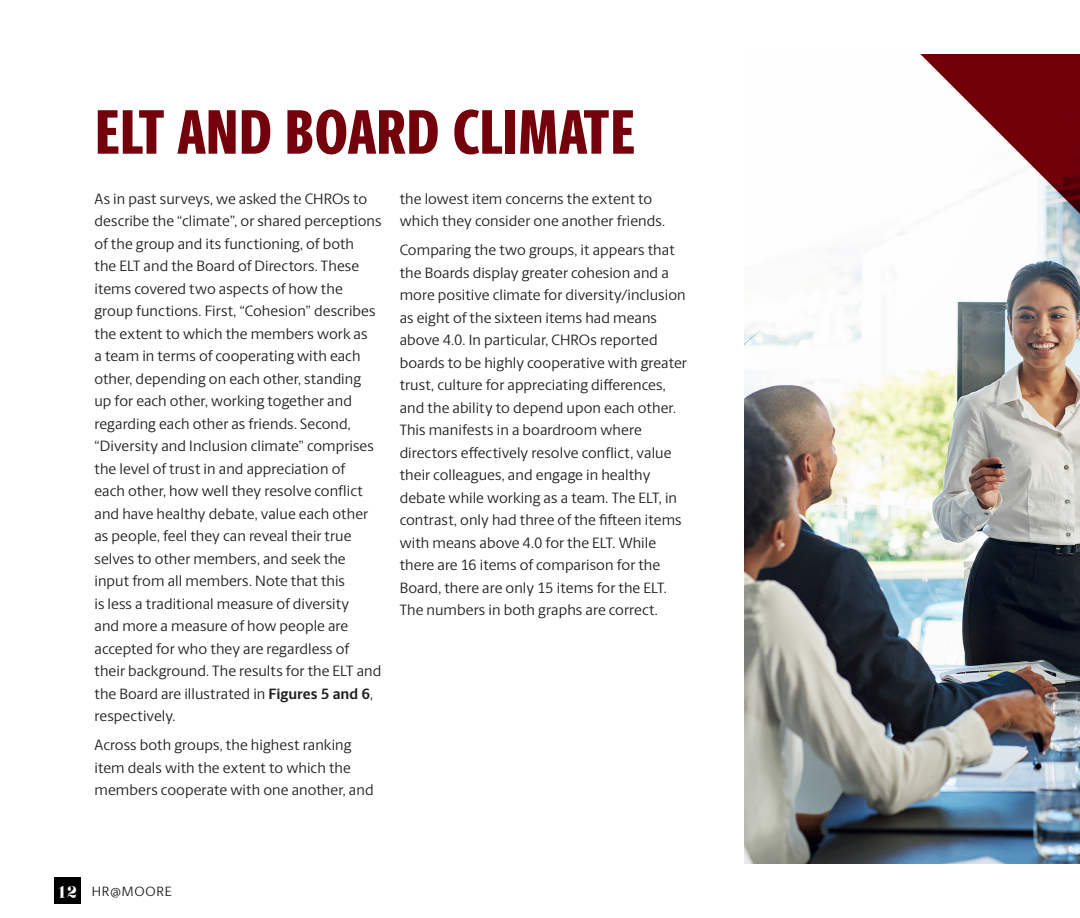
<style>
.page{position:relative;width:1080px;height:918px;background:#fff}
.page>*{position:absolute;margin:0;border:0;box-sizing:border-box;transform-origin:0 0}
.t1{font:800 63px "Berlingske Sans X Cn";letter-spacing:.01em;color:#73000a}
.t2{font:15px/22.5px "Berlingske Sans";letter-spacing:.005em;color:#231f20}
.t3{font:13.5px "Berlingske Sans";letter-spacing:.06em;color:#231f20}
.s1{font-weight:700}
.s2{font-family:"Karlie Extras";font-size:15px;color:#fff}
</style>
<div class="page">
<div style="left:54px;top:878px;width:27px;height:26px;background:#000"></div>
<img style="left:744px;top:216px;width:336px;height:648px">
<svg style="left:920px;top:54px;width:160px;height:162px"></svg>
<p class="t1" style="left:96px;top:85px;width:540px">ELT AND BOARD CLIMATE</p>
<p class="t2" style="left:94px;top:187px;width:289px">As in past surveys, we asked the CHROs to describe the “climate”, or shared perceptions of the group and its functioning, of both<br>the ELT and the Board of Directors. These items covered two aspects of how the group functions. First, “Cohesion” describes the extent to which the members work as<br>a team in terms of cooperating with each other, depending on each other, standing up for each other, working together and regarding each other as friends. Second, “Diversity and Inclusion climate” comprises the level of trust in and appreciation of<br>each other, how well they resolve conflict and have healthy debate, value each other as people, feel they can reveal their true selves to other members, and seek the input from all members. Note that this<br>is less a traditional measure of diversity<br>and more a measure of how people are accepted for who they are regardless of their background. The results for the ELT and the Board are illustrated in <span class="s1">Figures 5 and 6</span>, respectively.</p>
<p class="t2" style="left:94px;top:733px;width:281px">Across both groups, the highest ranking item deals with the extent to which the members cooperate with one another, and</p>
<p class="t2" style="left:400px;top:187px;width:267px">the lowest item concerns the extent to which they consider one another friends.</p>
<p class="t2" style="left:400px;top:238px;width:289px">Comparing the two groups, it appears that the Boards display greater cohesion and a more positive climate for diversity/inclusion as eight of the sixteen items had means above 4.0. In particular, CHROs reported boards to be highly cooperative with greater trust, culture for appreciating differences, and the ability to depend upon each other.<br>This manifests in a boardroom where directors effectively resolve conflict, value their colleagues, and engage in healthy debate while working as a team. The ELT, in contrast, only had three of the fifteen items with means above 4.0 for the ELT. While there are 16 items of comparison for the Board, there are only 15 items for the ELT.<br>The numbers in both graphs are correct.</p>
<p class="t3" style="left:58px;top:882px;width:115px"><span class="s2">12</span> HR@MOORE</p>
</div>
